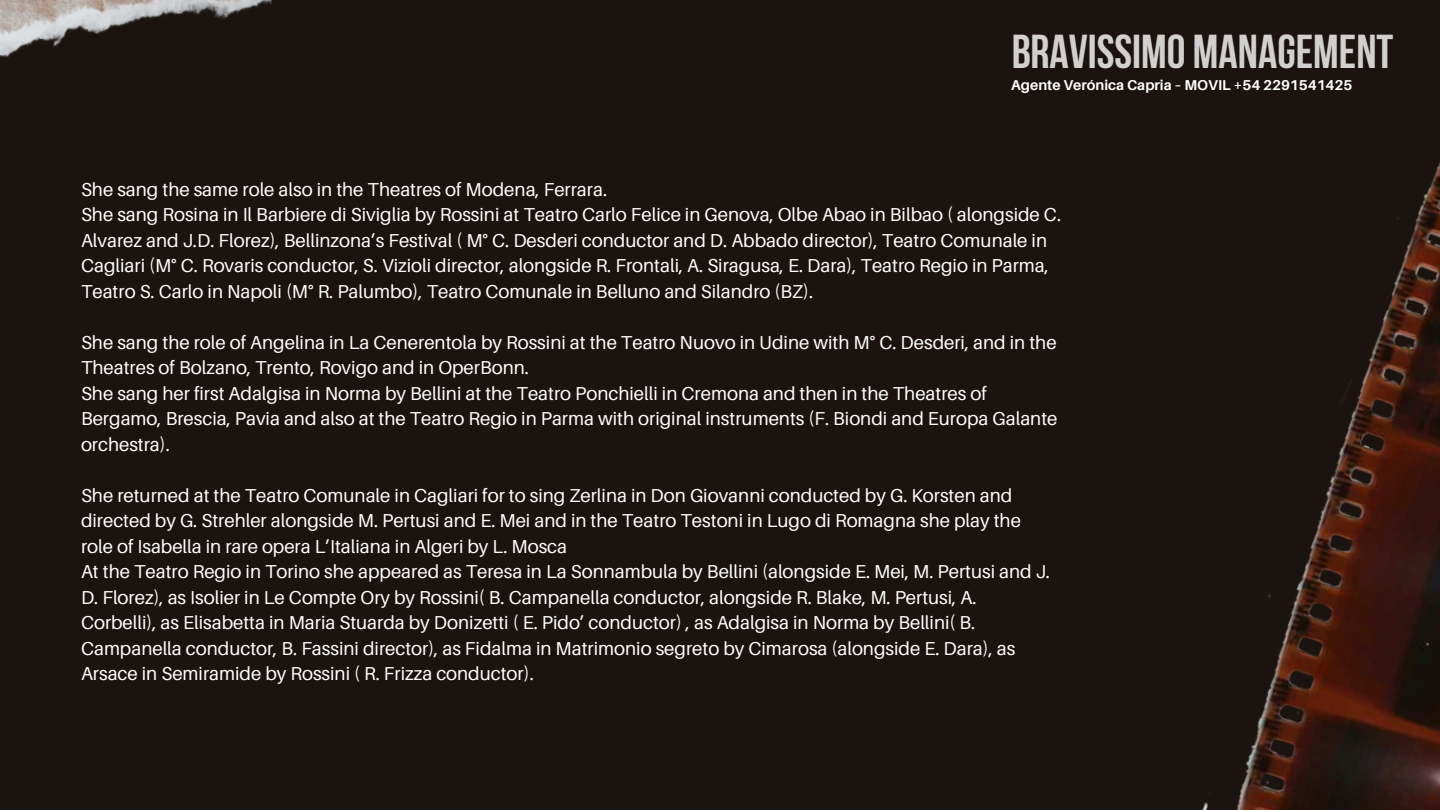
<style>
.page{position:relative;width:1440px;height:810px;background:#1b130f}
.page>*{position:absolute;margin:0;border:0;box-sizing:border-box;transform-origin:0 0}
.t1{font:700 47.4px "Bebas Neue";color:#fff}
.t2{font:18.7px/25.5px "Aileron";color:#fff}
.t3{font:700 14.3px "Aileron";color:#fff}
</style>
<div class="page">
<img style="left:1202px;top:162px;width:238px;height:648px">
<img style="left:0;top:0;width:272px;height:57px">
<h1 class="t1" style="left:1011px;top:33px;width:384px">BRAVISSIMO MANAGEMENT</h1>
<p class="t3" style="left:1011px;top:76px;width:343px">Agente Verónica Capria – MOVIL +54 2291541425</p>
<p class="t2" style="left:81px;top:176px;width:528px">She sang the same role also in the Theatres of Modena, Ferrara.</p>
<p class="t2" style="left:81px;top:201px;width:982px">She sang Rosina in Il Barbiere di Siviglia by Rossini at Teatro Carlo Felice in Genova, Olbe Abao in Bilbao ( alongside C.<br>Alvarez and J.D. Florez), Bellinzona’s Festival ( M° C. Desderi conductor and D. Abbado director), Teatro Comunale in Cagliari (M° C. Rovaris conductor, S. Vizioli director, alongside R. Frontali, A. Siragusa, E. Dara), Teatro Regio in Parma, Teatro S. Carlo in Napoli (M° R. Palumbo), Teatro Comunale in Belluno and Silandro (BZ).</p>
<p class="t2" style="left:81px;top:329px;width:977px">She sang the role of Angelina in La Cenerentola by Rossini at the Teatro Nuovo in Udine with M° C. Desderi, and in the<br>Theatres of Bolzano, Trento, Rovigo and in OperBonn.</p>
<p class="t2" style="left:81px;top:380px;width:978px">She sang her first Adalgisa in Norma by Bellini at the Teatro Ponchielli in Cremona and then in the Theatres of<br>Bergamo, Brescia, Pavia and also at the Teatro Regio in Parma with original instruments (F. Biondi and Europa Galante</p>
<p class="t2" style="left:81px;top:431px;width:90px">orchestra).</p>
<p class="t2" style="left:81px;top:482px;width:941px">She returned at the Teatro Comunale in Cagliari for to sing Zerlina in Don Giovanni conducted by G. Korsten and directed by G. Strehler alongside M. Pertusi and E. Mei and in the Teatro Testoni in Lugo di Romagna she play the</p>
<p class="t2" style="left:81px;top:533px;width:488px">role of Isabella in rare opera L’Italiana in Algeri by L. Mosca</p>
<p class="t2" style="left:81px;top:558px;width:971px">At the Teatro Regio in Torino she appeared as Teresa in La Sonnambula by Bellini (alongside E. Mei, M. Pertusi and J.<br>D. Florez), as Isolier in Le Compte Ory by Rossini( B. Campanella conductor, alongside R. Blake, M. Pertusi, A.</p>
<p class="t2" style="left:81px;top:609px;width:936px">Corbelli), as Elisabetta in Maria Stuarda by Donizetti ( E. Pido’ conductor) , as Adalgisa in Norma by Bellini( B.<br>Campanella conductor, B. Fassini director), as Fidalma in Matrimonio segreto by Cimarosa (alongside E. Dara), as<br>Arsace in Semiramide by Rossini ( R. Frizza conductor).</p>
</div>
